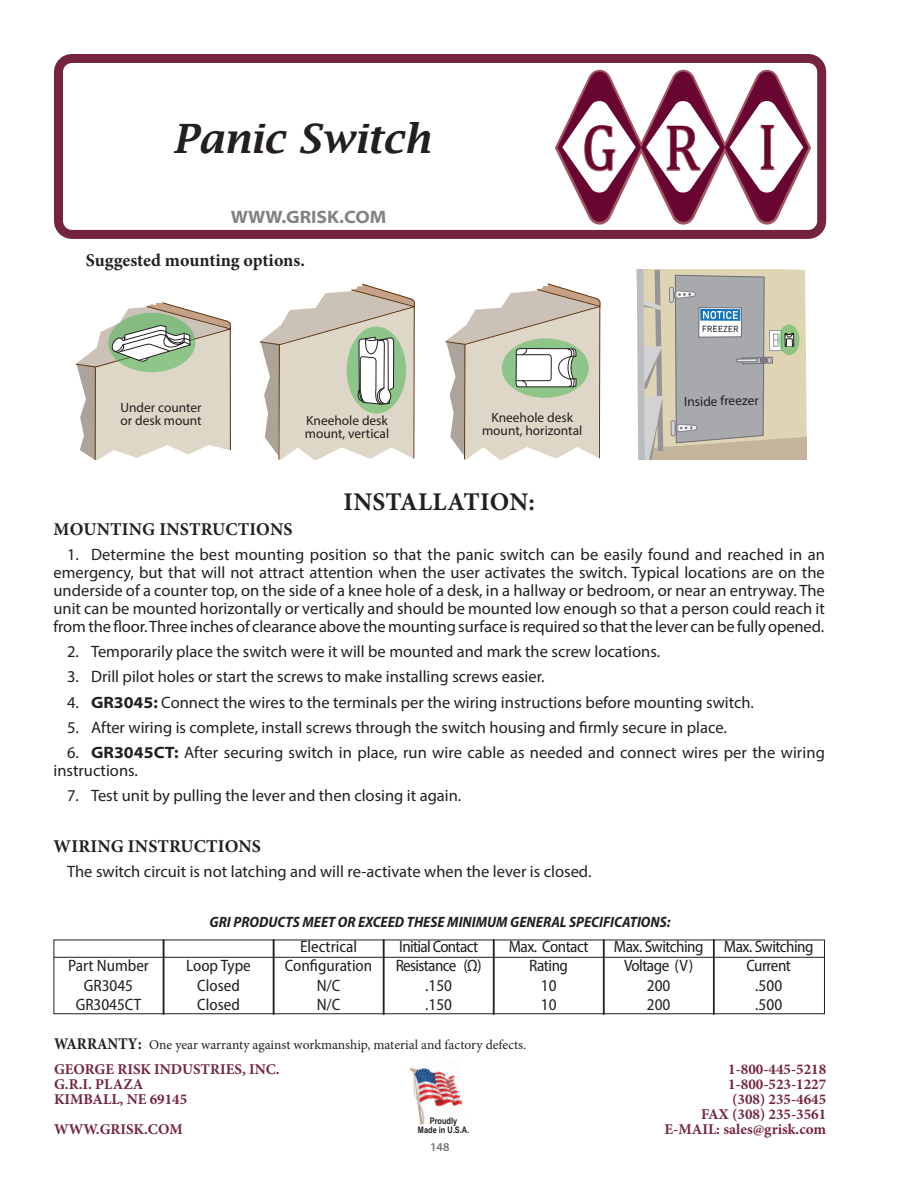
<style>
.page{position:relative;width:918px;height:1188px;background:#fff}
.page>*{position:absolute;margin:0;border:0;box-sizing:border-box;transform-origin:0 0}
.t1{font:italic 600 40.5px "Lucida Bright";color:#231f20}
.t2{font:700 25.5px "Minion Pro";letter-spacing:.01em;color:#231f20}
.t3{font:700 18px "Minion Pro";color:#231f20}
.t4{font:700 semi-expanded 18px "Myriad Pro";color:#808285}
.t5{font:16.5px/18px "Myriad Pro";color:#231f20;text-align:justify}
.t6{font:semi-condensed 16.5px/19.5px "Myriad Pro";letter-spacing:-.015em;color:#231f20;text-align:center}
.t7{font:semi-condensed 16.5px/19.5px "Myriad Pro";letter-spacing:-.04em;color:#231f20}
.t8{font:700 15px/15px "Minion Pro";color:#74253d;text-align:right}
.t9{font:italic 700 semi-condensed 15px "Myriad Pro";color:#231f20}
.t10{font:13.5px "Minion Pro";letter-spacing:-.005em;color:#231f20}
.t11{font:13.35px/13.4px "Myriad Pro";color:#231f20}
.t12{font:600 12px "Myriad Pro";color:#757679}
.t13{font:700 9px/9px "Arial Narrow";color:#231f20;text-align:center}
.s1{font-weight:700;font-stretch:semi-expanded}
.s2{font-weight:700;font-stretch:condensed;font-size:16.5px}
.s3{font-weight:700;font-size:16.5px}
</style>
<div class="page">
<img style="left:410px;top:1067px;width:53px;height:58px">
<svg style="left:555px;top:69px;width:256px;height:156px"></svg>
<div style="left:54px;top:54px;width:772px;height:185px;border:9px solid #74253d;border-radius:14px"></div>
<div style="left:54px;top:940px;width:771px;height:74px;border:1px solid #231f20"></div>
<hr style="left:163px;top:940px;width:1px;height:75px;background:#231f20">
<hr style="left:273px;top:940px;width:1px;height:75px;background:#231f20">
<hr style="left:383px;top:940px;width:1px;height:75px;background:#231f20">
<hr style="left:493px;top:940px;width:1px;height:75px;background:#231f20">
<hr style="left:603px;top:940px;width:1px;height:75px;background:#231f20">
<hr style="left:713px;top:940px;width:1px;height:75px;background:#231f20">
<hr style="left:54px;top:957px;width:771px;height:1px;background:#231f20">
<svg style="left:75px;top:302px;width:156px;height:158px"></svg>
<svg style="left:259px;top:283px;width:156px;height:177px"></svg>
<svg style="left:445px;top:283px;width:156px;height:177px"></svg>
<svg style="left:636px;top:270px;width:170px;height:190px;background:#bdbbb0"></svg>
<p class="t1" style="left:173px;top:116px;width:259px">Panic Switch</p>
<p class="t4" style="left:231px;top:205px;width:157px">WWW.GRISK.COM</p>
<p class="t3" style="left:86px;top:247px;width:221px">Suggested mounting options.</p>
<p class="t11" style="left:120px;top:401px;width:83px">Under counter or desk mount</p>
<p class="t11" style="left:305px;top:414px;width:86px">Kneehole desk mount, vertical</p>
<p class="t11" style="left:482px;top:411px;width:102px;text-align:center">Kneehole desk mount, horizontal</p>
<p class="t2" style="left:343px;top:483px;width:193px">INSTALLATION:</p>
<p class="t11" style="left:684px;top:395px;width:76px;rotate:-1deg">Inside freezer</p>
<p class="t3" style="left:54px;top:516px;width:241px">MOUNTING INSTRUCTIONS</p>
<p class="t5" style="left:54px;top:545px;width:773px;text-indent:14px">1. Determine the best mounting position so that the panic switch can be easily found and reached in an emergency, but that will not attract attention when the user activates the switch. Typical locations are on the underside of a counter top, on the side of a knee hole of a desk, in a hallway or bedroom, or near an entryway. The unit can be mounted horizontally or vertically and should be mounted low enough so that a person could reach it from the floor. Three inches of clearance above the mounting surface is required so that the lever can be fully opened.</p>
<p class="t5" style="left:67px;top:642px;width:595px">2. Temporarily place the switch were it will be mounted and mark the screw locations.</p>
<p class="t5" style="left:67px;top:668px;width:479px">3. Drill pilot holes or start the screws to make installing screws easier.</p>
<p class="t5" style="left:67px;top:693px;width:689px">4. <span class="s1">GR3045:</span> Connect the wires to the terminals per the wiring instructions before mounting switch.</p>
<p class="t5" style="left:67px;top:718px;width:661px">5. After wiring is complete, install screws through the switch housing and firmly secure in place.</p>
<p class="t5" style="left:54px;top:743px;width:773px;text-indent:14px">6. <span class="s1">GR3045CT:</span> After securing switch in place, run wire cable as needed and connect wires per the wiring instructions.</p>
<p class="t5" style="left:67px;top:786px;width:396px">7. Test unit by pulling the lever and then closing it again.</p>
<p class="t3" style="left:54px;top:833px;width:209px">WIRING INSTRUCTIONS</p>
<p class="t5" style="left:67px;top:862px;width:526px">The switch circuit is not latching and will re-activate when the lever is closed.</p>
<p class="t6" style="left:68px;top:956px;width:82px">Part Number</p>
<p class="t6" style="left:84px;top:975px;width:51px">GR3045</p>
<p class="t6" style="left:76px;top:995px;width:67px">GR3045CT</p>
<p class="t9" style="left:210px;top:912px;width:462px">GRI PRODUCTS MEET OR EXCEED THESE MINIMUM GENERAL SPECIFICATIONS:</p>
<p class="t6" style="left:186px;top:956px;width:66px">Loop Type</p>
<p class="t6" style="left:197px;top:975px;width:44px">Closed</p>
<p class="t6" style="left:197px;top:995px;width:44px">Closed</p>
<p class="t6" style="left:300px;top:936px;width:58px">Electrical</p>
<p class="t6" style="left:285px;top:956px;width:89px">Configuration</p>
<p class="t6" style="left:317px;top:975px;width:25px">N/C</p>
<p class="t6" style="left:317px;top:995px;width:25px">N/C</p>
<p class="t7" style="left:396px;top:936px;width:87px">Initial Contact<br>Resistance (Ω)</p>
<p class="t6" style="left:425px;top:975px;width:28px">.150</p>
<p class="t6" style="left:425px;top:995px;width:28px">.150</p>
<p class="t6" style="left:509px;top:936px;width:81px">Max. Contact<br>Rating</p>
<p class="t6" style="left:541px;top:975px;width:17px">10</p>
<p class="t6" style="left:541px;top:995px;width:17px">10</p>
<p class="t6" style="left:614px;top:936px;width:91px">Max. Switching<br>Voltage (V)</p>
<p class="t6" style="left:647px;top:975px;width:25px">200</p>
<p class="t6" style="left:647px;top:995px;width:25px">200</p>
<p class="t10" style="left:54px;top:1035px;width:474px"><span class="s2">WARRANTY</span><span class="s3">:</span> One year warranty against workmanship, material and factory defects.</p>
<p class="t6" style="left:724px;top:936px;width:91px">Max. Switching<br>Current</p>
<p class="t6" style="left:755px;top:975px;width:28px">.500</p>
<p class="t6" style="left:755px;top:995px;width:28px">.500</p>
<p class="t8" style="left:54px;top:1062px;width:227px;text-align:left">GEORGE RISK INDUSTRIES, INC.<br>G.R.I. PLAZA<br>KIMBALL, NE 69145</p>
<p class="t8" style="left:54px;top:1122px;width:130px">WWW.GRISK.COM</p>
<p class="t13" style="left:418px;top:1115px;width:53px">Proudly<br>Made in U.S.A.</p>
<p class="t12" style="left:430px;top:1139px;width:21px">148</p>
<p class="t8" style="left:665px;top:1062px;width:163px">1-800-445-5218<br>1-800-523-1227<br>(308) 235-4645<br>FAX (308) 235-3561<br>E-MAIL: sales@grisk.com</p>
</div>
